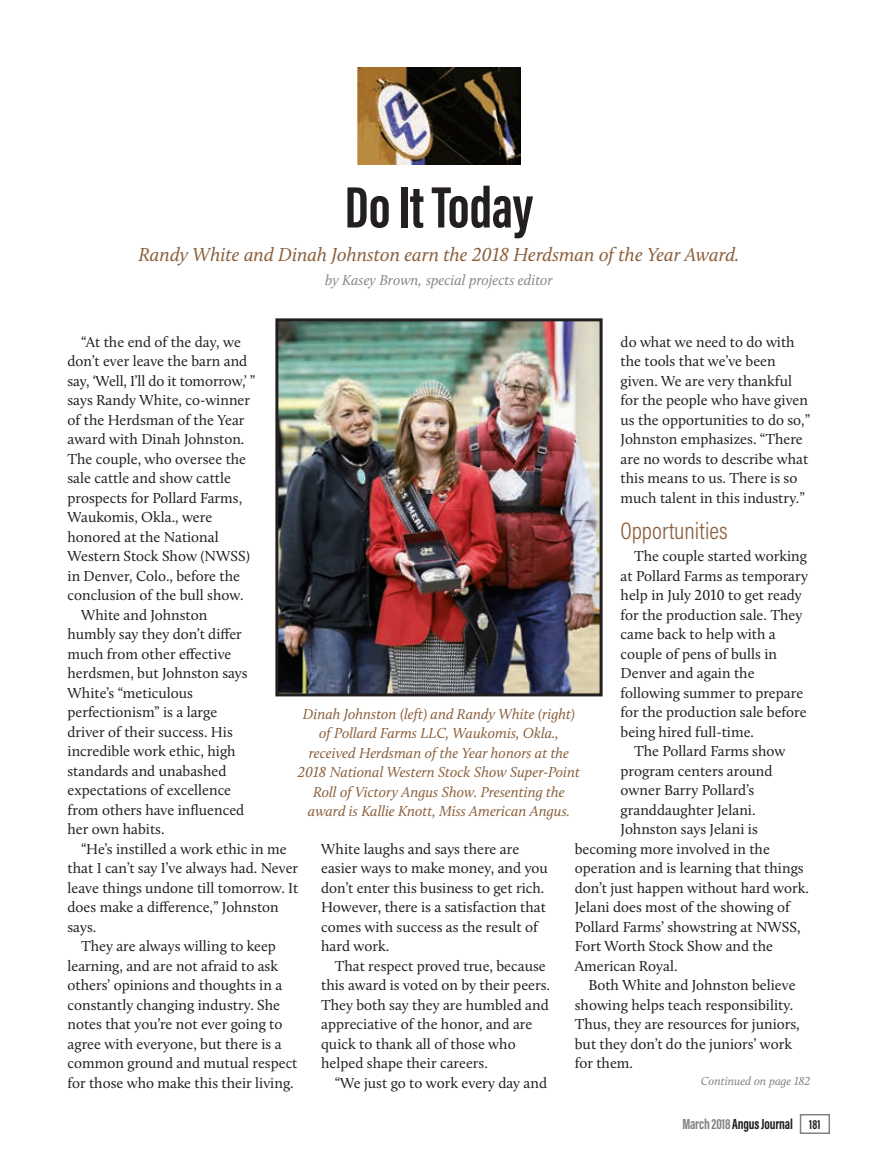
<style>
.page{position:relative;width:878px;height:1168px;background:#fff}
.page>*{position:absolute;margin:0;border:0;box-sizing:border-box;transform-origin:0 0}
.T2_Hed{font:700 60px "Acumin Pro Extra Cond";color:#231f20}
.Subhead{font:300 24px "Acumin Pro Cond";color:#8b603c}
.T2_Deck{font:italic 19.5px "Calluna";color:#8b603c}
.Body_Text{font:15px/19.5px "Calluna";color:#231f20}
.T2_Cutline{font:italic 15px/19.5px "Calluna";color:#8b603c;text-align:center}
.T2_byline{font:italic 15px "Calluna";color:#87898c}
.t1{font:700 15px "Acumin Pro Extra Cond";letter-spacing:-.01em;color:#231f20}
.Jump_To_caption{font:italic 12px "Calluna";color:#808285}
.s1{color:#808285}
.s2{font-size:13.5px}
</style>
<div class="page">
<img style="left:358px;top:68px;width:162px;height:96px">
<img style="left:279px;top:322px;width:319px;height:370px">
<div style="left:275px;top:318px;width:327px;height:378px;border:3px solid #231f20"></div>
<div style="left:799px;top:1114px;width:31px;height:20px;border:2px solid #808285"></div>
<p class="T2_Hed" style="left:345px;top:170px;width:190px">Do It Today</p>
<p class="T2_Deck" style="left:138px;top:242px;width:602px">Randy White and Dinah Johnston earn the 2018 Herdsman of the Year Award.</p>
<p class="T2_byline" style="left:325px;top:270px;width:229px">by Kasey Brown, special projects editor</p>
<p class="Body_Text" style="left:68px;top:332px;width:189px;text-indent:14px">“At the end of the day, we don’t ever leave the barn and say, ‘Well, I’ll do it tomorrow,’ ” says Randy White, co-winner of the Herdsman of the Year award with Dinah Johnston.<br>The couple, who oversee the sale cattle and show cattle prospects for Pollard Farms,<br>Waukomis, Okla., were honored at the National<br>Western Stock Show (NWSS) in Denver, Colo., before the conclusion of the bull show.</p>
<p class="Body_Text" style="left:68px;top:605px;width:182px;text-indent:14px">White and Johnston humbly say they don’t differ much from other effective herdsmen, but Johnston says<br>White’s “meticulous perfectionism” is a large driver of their success. His incredible work ethic, high standards and unabashed expectations of excellence from others have influenced her own habits.</p>
<p class="Body_Text" style="left:68px;top:839px;width:232px;text-indent:14px">“He’s instilled a work ethic in me that I can’t say I’ve always had. Never leave things undone till tomorrow. It does make a difference,” Johnston says.</p>
<p class="Body_Text" style="left:68px;top:936px;width:231px;text-indent:14px">They are always willing to keep learning, and are not afraid to ask others’ opinions and thoughts in a constantly changing industry. She notes that you’re not ever going to agree with everyone, but there is a common ground and mutual respect for those who make this their living.</p>
<p class="Body_Text" style="left:620px;top:332px;width:191px">do what we need to do with the tools that we’ve been given. We are very thankful for the people who have given us the opportunities to do so,”<br>Johnston emphasizes. “There are no words to describe what this means to us. There is so much talent in this industry.”</p>
<p class="Subhead" style="left:620px;top:515px;width:109px">Opportunities</p>
<p class="Body_Text" style="left:620px;top:546px;width:189px;text-indent:14px">The couple started working at Pollard Farms as temporary help in July 2010 to get ready for the production sale. They came back to help with a couple of pens of bulls in<br>Denver and again the following summer to prepare for the production sale before being hired full-time.</p>
<p class="Body_Text" style="left:634px;top:741px;width:153px">The Pollard Farms show</p>
<p class="Body_Text" style="left:620px;top:761px;width:153px">program centers around</p>
<p class="Body_Text" style="left:620px;top:780px;width:135px">owner Barry Pollard’s</p>
<p class="Body_Text" style="left:620px;top:800px;width:136px">granddaughter Jelani.</p>
<p class="Body_Text" style="left:620px;top:819px;width:139px">Johnston says Jelani is</p>
<p class="Body_Text" style="left:574px;top:839px;width:197px">becoming more involved in the</p>
<p class="Body_Text" style="left:574px;top:858px;width:230px">operation and is learning that things</p>
<p class="Body_Text" style="left:574px;top:878px;width:236px">don’t just happen without hard work.</p>
<p class="Body_Text" style="left:574px;top:897px;width:217px">Jelani does most of the showing of</p>
<p class="Body_Text" style="left:574px;top:917px;width:227px">Pollard Farms’ showstring at NWSS,</p>
<p class="Body_Text" style="left:574px;top:936px;width:200px">Fort Worth Stock Show and the</p>
<p class="Body_Text" style="left:574px;top:956px;width:104px">American Royal.</p>
<p class="Body_Text" style="left:574px;top:975px;width:226px;text-indent:14px">Both White and Johnston believe showing helps teach responsibility.<br>Thus, they are resources for juniors, but they don’t do the juniors’ work for them.</p>
<p class="Jump_To_caption" style="left:701px;top:1073px;width:111px">Continued on page 182</p>
<p class="T2_Cutline" style="left:298px;top:704px;width:284px">Dinah Johnston (left) and Randy White (right) of Pollard Farms LLC, Waukomis, Okla., received Herdsman of the Year honors at the 2018 National Western Stock Show Super-Point Roll of Victory Angus Show. Presenting the award is Kallie Knott, Miss American Angus.</p>
<p class="Body_Text" style="left:321px;top:839px;width:228px">White laughs and says there are easier ways to make money, and you don’t enter this business to get rich.<br>However, there is a satisfaction that comes with success as the result of hard work.</p>
<p class="Body_Text" style="left:321px;top:956px;width:230px;text-indent:14px">That respect proved true, because this award is voted on by their peers.<br>They both say they are humbled and appreciative of the honor, and are quick to thank all of those who helped shape their careers.</p>
<p class="Body_Text" style="left:334px;top:1073px;width:214px">“We just go to work every day and</p>
<p class="t1" style="left:682px;top:1115px;width:140px"><span class="s1">March 2018</span> Angus Journal <span class="s2">181</span></p>
</div>
